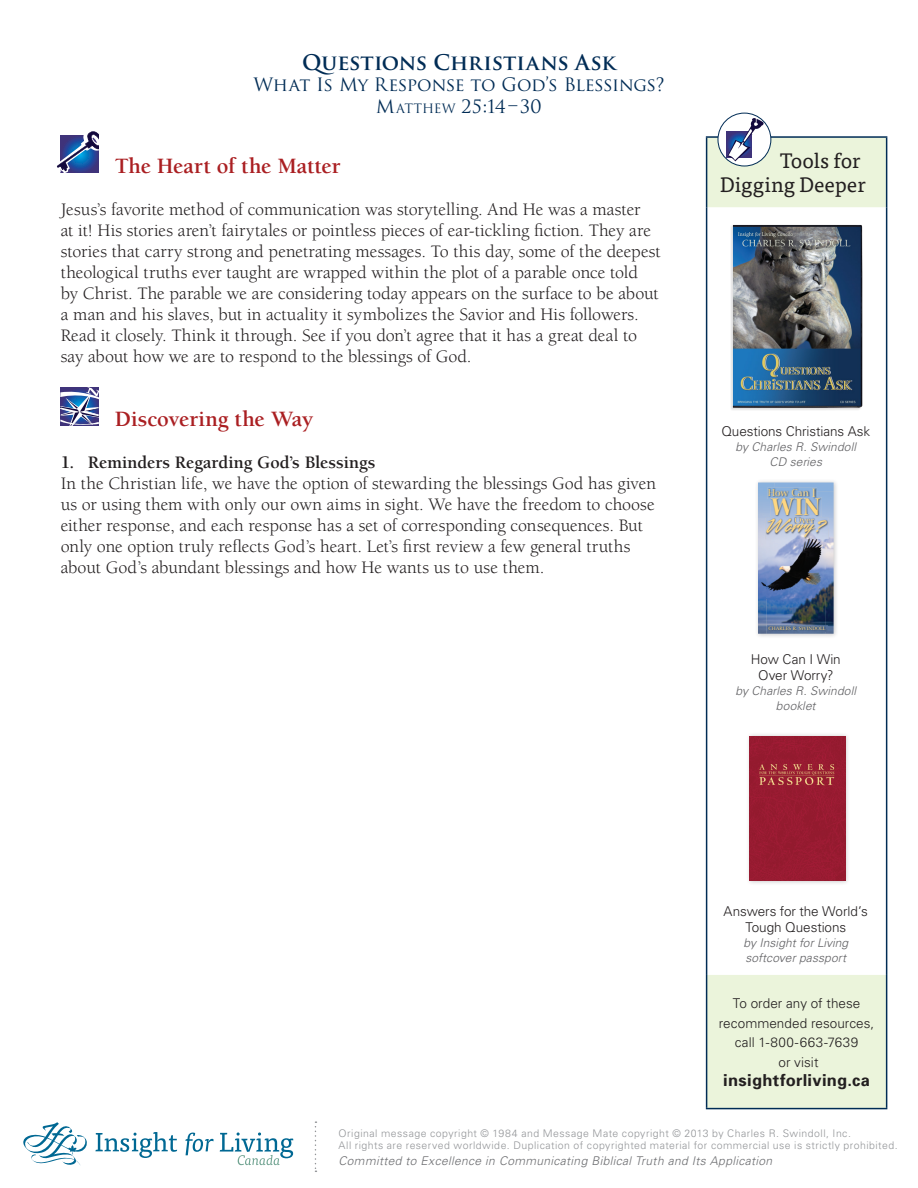
<style>
.page{position:relative;width:918px;height:1188px;background:#fff}
.page>*{position:absolute;margin:0;border:0;box-sizing:border-box;transform-origin:0 0}
.t1{font:500 23.7px "Nofret";color:#fed782;scale:.9 1}
.Head{font:700 22.5px "Berkeley";letter-spacing:-.005em;color:#aa1f22}
.Tools_for_Digging_De{font:300 22.5px "Univers LT Std";letter-spacing:-.01em;color:#231f20}
.t2{font:21.6px "Rapier Plain";color:#fed782}
.Page_Title{font:700 21px "Trajan Pro";letter-spacing:-.005em;color:#002c55}
.Tools_for_Digging_De-2{font:21px "Tisa OT";color:#231f20}
.Body_Copy{font:18px/21px "Berkeley";color:#231f20}
.Heading_sub-level{font:700 18px "Berkeley";letter-spacing:-.005em;color:#231f20}
.Page_Subtitle{font:18px "Trajan Pro";letter-spacing:-.02em;color:#002c55}
.Page_Reference{font:18px "Trajan";color:#002c55}
.t3{font:700 16.5px "Univers";letter-spacing:.02em;color:#231f20}
.t4{font:300 13.5px/19.5px "Univers";letter-spacing:-.005em;color:#231f20;text-align:center}
.t5{font:italic 300 12px/15px "Univers";letter-spacing:.01em;color:#616164;text-align:center}
.t6{font:italic 300 12px "Univers";letter-spacing:.03em;color:#6c6d70}
.t7{font:300 10.5px/12px "Univers";letter-spacing:.045em;color:#939598}
.t8{font:9.75px "Nofret";letter-spacing:-.02em;color:#fed782}
.t9{font:4.8px "Nofret";letter-spacing:.005em;color:#fed782;scale:1.08 1}
.s1{font-size:12.6px}
.s2{font-size:11.85px}
</style>
<div class="page">
<svg style="left:23px;top:1122px;width:64px;height:44px"></svg>
<svg style="left:95px;top:1132px;width:82px;height:26px"></svg>
<svg style="left:185px;top:1133px;width:29px;height:22px"></svg>
<svg style="left:220px;top:1132px;width:73px;height:33px"></svg>
<svg style="left:315px;top:1121px;width:1px;height:51px"></svg>
<svg style="left:707px;top:138px;width:179px;height:970px"></svg>
<hr style="left:706px;top:136px;width:181px;height:2px;background:#002c55">
<hr style="left:706px;top:138px;width:1px;height:69px;background:#002c55">
<hr style="left:886px;top:138px;width:1px;height:69px;background:#002c55">
<hr style="left:706px;top:207px;width:1px;height:768px;background:#002c55">
<hr style="left:886px;top:207px;width:1px;height:768px;background:#002c55">
<hr style="left:706px;top:975px;width:1px;height:133px;background:#002c55">
<hr style="left:886px;top:975px;width:1px;height:133px;background:#002c55">
<hr style="left:706px;top:1108px;width:181px;height:1px;background:#002c55">
<svg style="left:718px;top:113px;width:53px;height:53px"></svg>
<div style="left:718px;top:113px;width:53px;height:53px;border:1px solid #002c55;border-radius:50%"></div>
<div style="left:726px;top:131px;width:26px;height:26px;background:#3f337a"></div>
<svg style="left:727px;top:118px;width:37px;height:43px"></svg>
<img style="left:730px;top:223px;width:136px;height:192px">
<div style="left:746px;top:733px;width:105px;height:153px;background:#231f20;opacity:.24"></div>
<div style="left:750px;top:736px;width:95px;height:145px;background:#981b31"></div>
<svg style="left:61px;top:387px;width:38px;height:39px"></svg>
<svg style="left:57px;top:131px;width:42px;height:42px"></svg>
<p class="Page_Title" style="left:302px;top:49px;width:315px">Questions Christians Ask</p>
<p class="Page_Subtitle" style="left:253px;top:73px;width:413px">What Is My Response to God’s Blessings?</p>
<p class="Page_Reference" style="left:376px;top:96px;width:168px">M<span class="s1">ATTHEW</span> 25:14–30</p>
<p class="Head" style="left:115px;top:154px;width:227px">The Heart of the Matter</p>
<p class="Body_Copy" style="left:61px;top:199px;width:602px">Jesus’s favorite method of communication was storytelling. And He was a master<br>at it! His stories aren’t fairytales or pointless pieces of ear-tickling fiction. They are stories that carry strong and penetrating messages. To this day, some of the deepest theological truths ever taught are wrapped within the plot of a parable once told<br>by Christ. The parable we are considering today appears on the surface to be about a man and his slaves, but in actuality it symbolizes the Savior and His followers.<br>Read it closely. Think it through. See if you don’t agree that it has a great deal to say about how we are to respond to the blessings of God.</p>
<p class="Head" style="left:115px;top:406px;width:200px">Discovering the Way</p>
<p class="Heading_sub-level" style="left:61px;top:452px;width:316px">1. Reminders Regarding God’s Blessings</p>
<p class="Body_Copy" style="left:61px;top:473px;width:597px">In the Christian life, we have the option of stewarding the blessings God has given us or using them with only our own aims in sight. We have the freedom to choose either response, and each response has a set of corresponding consequences. But only one option truly reflects God’s heart. Let’s first review a few general truths about God’s abundant blessings and how He wants us to use them.</p>
<p class="Tools_for_Digging_De" style="left:780px;top:147px;width:86px">Tools for</p>
<p class="Tools_for_Digging_De" style="left:720px;top:171px;width:77px">Digging</p>
<p class="Tools_for_Digging_De-2" style="left:780px;top:148px;width:82px">Tools for</p>
<p class="Tools_for_Digging_De-2" style="left:720px;top:172px;width:147px">Digging Deeper</p>
<p class="t4" style="left:721px;top:421px;width:150px">Questions Christians Ask</p>
<p class="t5" style="left:736px;top:439px;width:122px">by Charles R. Swindoll<br>CD series</p>
<p class="t8" style="left:768px;top:486px;width:49px">How Can <span class="s2">I</span></p>
<p class="t2" style="left:765px;top:511px;width:61px">Worry?</p>
<h1 class="t1" style="left:771px;top:492px;width:56px">WIN</h1>
<p class="t9" style="left:768px;top:625px;width:54px">CHARLES R. SWINDOLL</p>
<p class="t4" style="left:751px;top:650px;width:92px;line-height:16.5px">How Can I Win<br>Over Worry?</p>
<p class="t5" style="left:736px;top:683px;width:122px">by Charles R. Swindoll booklet</p>
<p class="t4" style="left:724px;top:902px;width:146px;line-height:16.5px">Answers for the World’s<br>Tough Questions</p>
<p class="t5" style="left:743px;top:935px;width:106px;text-align:left">by Insight for Living softcover passport</p>
<p class="t4" style="left:719px;top:993px;width:157px">To order any of these recommended resources, call 1-800-663-7639<br>or visit</p>
<p class="t3" style="left:723px;top:1070px;width:148px">insightforliving.ca</p>
<p class="t7" style="left:339px;top:1127px;width:561px">Original message copyright © 1984 and Message Mate copyright © 2013 by Charles R. Swindoll, Inc.<br>All rights are reserved worldwide. Duplication of copyrighted material for commercial use is strictly prohibited.</p>
<p class="t6" style="left:339px;top:1154px;width:435px">Committed to Excellence in Communicating Biblical Truth and Its Application</p>
</div>
